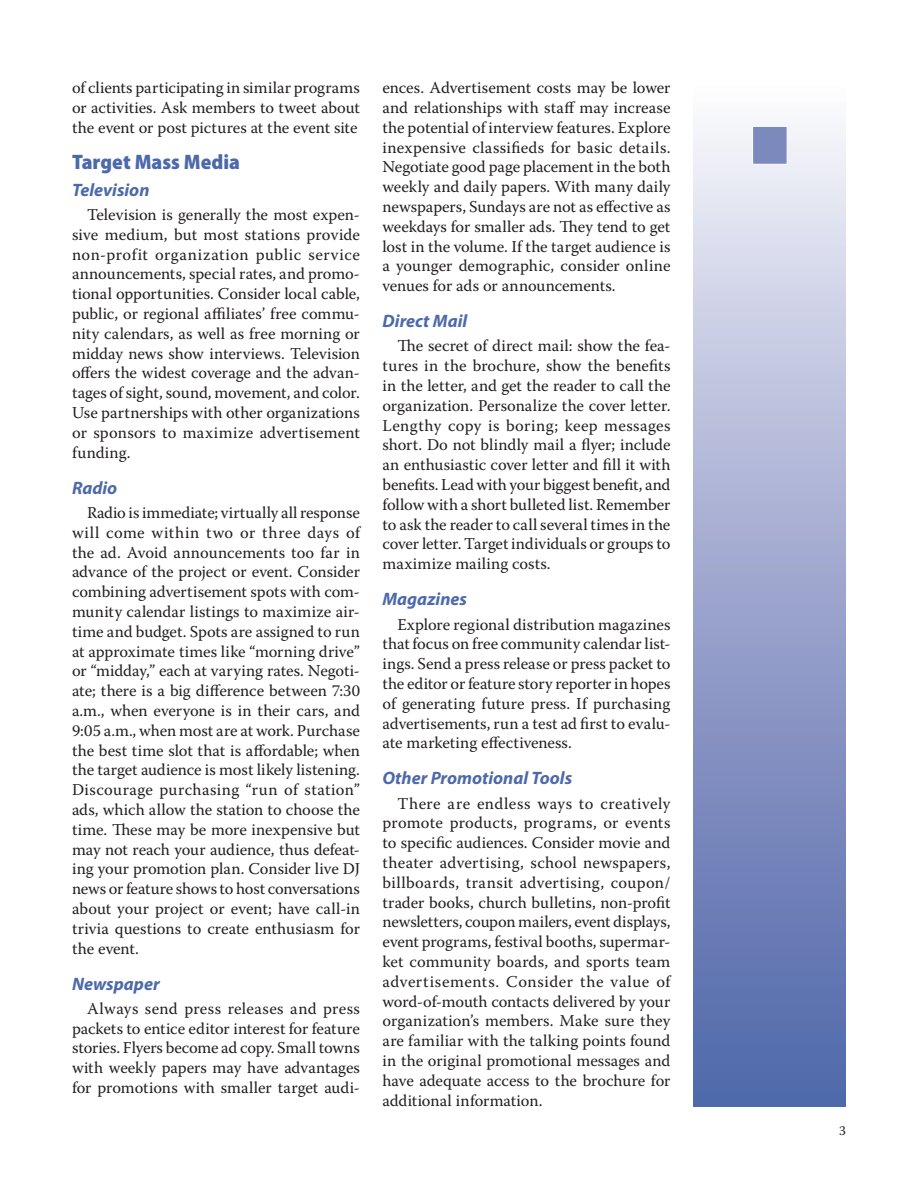
<style>
.page{position:relative;width:918px;height:1188px;background:#fff}
.page>*{position:absolute;margin:0;border:0;box-sizing:border-box;transform-origin:0 0}
._1{font:900 semi-condensed 21px "Myriad Pro";color:#4c69aa}
._2{font:italic 700 18px "Myriad Pro";color:#4c69aa}
.body{font:16.5px/19.8px "Warnock Pro";color:#231f20;text-align:justify}
.t1{font:13.5px "Warnock Pro";color:#231f20}
</style>
<div class="page">
<div style="left:694px;top:81px;width:152px;height:1026px;background:linear-gradient(to bottom,#f7f4fa,#4a60a6)"></div>
<div style="left:752px;top:126px;width:36px;height:39px;background:#7b89bd;border:1px solid #fff"></div>
<p class="body" style="left:72px;top:78px;width:290px">of clients participating in similar programs or activities. Ask members to tweet about the event or post pictures at the event site</p>
<p class="_1" style="left:72px;top:148px;width:170px">Target Mass Media</p>
<p class="_2" style="left:72px;top:178px;width:79px">Television</p>
<p class="body" style="left:72px;top:204px;width:290px;text-indent:15px">Television is generally the most expen&shy;sive medium, but most stations provide non-profit organization public service announcements, special rates, and promo&shy;tional opportunities. Consider local cable, public, or regional affiliates’ free commu&shy;nity calendars, as well as free morning or midday news show interviews. Television offers the widest coverage and the advan&shy;tages of sight, sound, movement, and color.<br>Use partnerships with other organizations or sponsors to maximize advertisement funding.</p>
<p class="_2" style="left:72px;top:476px;width:47px">Radio</p>
<p class="body" style="left:72px;top:502px;width:290px;text-indent:15px">Radio is immediate; virtually all response will come within two or three days of the ad. Avoid announcements too far in advance of the project or event. Consider combining advertisement spots with com&shy;munity calendar listings to maximize air&shy;time and budget. Spots are assigned to run at approximate times like “morning drive” or “midday,” each at varying rates. Negoti&shy;ate; there is a big difference between 7:30 a.m., when everyone is in their cars, and 9:05 a.m., when most are at work. Purchase the best time slot that is affordable; when the target audience is most likely listening.<br>Discourage purchasing “run of station” ads, which allow the station to choose the time. These may be more inexpensive but may not reach your audience, thus defeat&shy;ing your promotion plan. Consider live DJ news or feature shows to host conversations about your project or event; have call-in trivia questions to create enthusiasm for the event.</p>
<p class="_2" style="left:72px;top:972px;width:89px">Newspaper</p>
<p class="body" style="left:72px;top:998px;width:290px;text-indent:15px">Always send press releases and press packets to entice editor interest for feature stories. Flyers become ad copy. Small towns with weekly papers may have advantages for promotions with smaller target audi-</p>
<p class="body" style="left:382px;top:78px;width:290px">ences. Advertisement costs may be lower and relationships with staff may increase the potential of interview features. Explore inexpensive classifieds for basic details.<br>Negotiate good page placement in the both weekly and daily papers. With many daily newspapers, Sundays are not as effective as weekdays for smaller ads. They tend to get lost in the volume. If the target audience is a younger demographic, consider online venues for ads or announcements.</p>
<p class="_2" style="left:382px;top:309px;width:86px">Direct Mail</p>
<p class="body" style="left:382px;top:336px;width:290px;text-indent:15px">The secret of direct mail: show the fea&shy;tures in the brochure, show the benefits in the letter, and get the reader to call the organization. Personalize the cover letter.<br>Lengthy copy is boring; keep messages short. Do not blindly mail a flyer; include an enthusiastic cover letter and fill it with benefits. Lead with your biggest benefit, and follow with a short bulleted list. Remember to ask the reader to call several times in the cover letter. Target individuals or groups to maximize mailing costs.</p>
<p class="_2" style="left:382px;top:587px;width:86px">Magazines</p>
<p class="body" style="left:382px;top:614px;width:290px;text-indent:15px">Explore regional distribution magazines that focus on free community calendar list&shy;ings. Send a press release or press packet to the editor or feature story reporter in hopes of generating future press. If purchasing advertisements, run a test ad first to evalu&shy;ate marketing effectiveness.</p>
<p class="_2" style="left:382px;top:767px;width:191px">Other Promotional Tools</p>
<p class="body" style="left:382px;top:793px;width:290px;text-indent:15px">There are endless ways to creatively promote products, programs, or events to specific audiences. Consider movie and theater advertising, school newspapers, billboards, transit advertising, coupon/ trader books, church bulletins, non-profit newsletters, coupon mailers, event displays, event programs, festival booths, supermar&shy;ket community boards, and sports team advertisements. Consider the value of word-of-mouth contacts delivered by your organization’s members. Make sure they are familiar with the talking points found in the original promotional messages and have adequate access to the brochure for additional information.</p>
<p class="t1" style="left:839px;top:1122px;width:8px">3</p>
</div>
